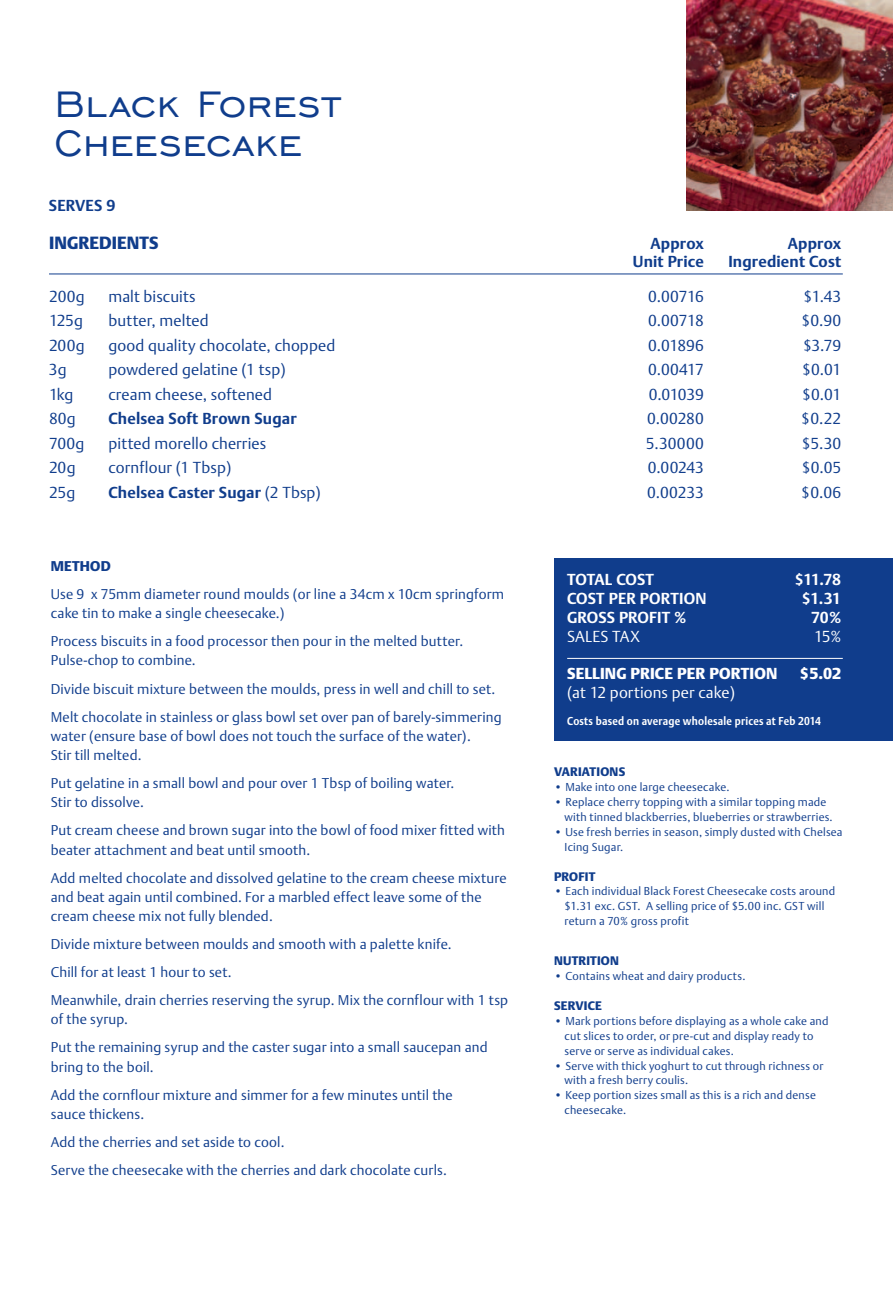
<style>
.page{position:relative;width:893px;height:1290px;background:#fff}
.page>*{position:absolute;margin:0;border:0;box-sizing:border-box;transform-origin:0 0}
.t1{font:47.25px/38.7px "Engravers Gothic BT";letter-spacing:.01em;color:#103d8c}
.t2{font:900 17.5px "DTL Argo T";letter-spacing:.01em;color:#103d8c}
.t3{font:300 15.75px "DTL Argo T";letter-spacing:.005em;color:#103d8c}
.t4{font:700 15.75px "DTL Argo T";letter-spacing:.01em;color:#103d8c}
.t5{font:700 15.75px "DTL Argo T";letter-spacing:.005em;color:#fff}
.t6{font:300 15.75px "DTL Argo T";letter-spacing:.01em;color:#fff}
.t7{font:900 15.75px "DTL Argo T";letter-spacing:.01em;color:#fff}
.t8{font:300 14px/19.2px "DTL Argo T";letter-spacing:.01em;color:#103d8c}
.t9{font:900 14px "DTL Argo T";letter-spacing:.015em;color:#103d8c}
.t10{font:900 12.25px "DTL Argo T";letter-spacing:.02em;color:#103d8c}
.t11{font:300 11.38px/14.9px "DTL Argo T";letter-spacing:.02em;color:#103d8c}
.t12{font:700 11.38px "DTL Argo T";letter-spacing:.02em;color:#fff;scale:.9 1}
.s1{font-weight:300}
</style>
<div class="page">
<img style="left:686px;top:0;width:207px;height:211px">
<div style="left:554px;top:558px;width:339px;height:183px;background:#103d8c"></div>
<hr style="left:49px;top:273px;width:794px;height:1px;background:#103d8c">
<hr style="left:567px;top:658px;width:276px;height:1px;background:#fff">
<h1 class="t1" style="left:54px;top:84px;width:288px">Black Forest<br>Cheesecake</h1>
<p class="t4" style="left:49px;top:196px;width:68px">SERVES 9</p>
<p class="t2" style="left:49px;top:233px;width:111px">INGREDIENTS</p>
<p class="t4" style="left:650px;top:234px;width:55px">Approx</p>
<p class="t4" style="left:788px;top:234px;width:55px">Approx</p>
<p class="t4" style="left:633px;top:252px;width:72px">Unit Price</p>
<p class="t4" style="left:728px;top:252px;width:114px">Ingredient Cost</p>
<p class="t3" style="left:49px;top:287px;width:37px">200g</p>
<p class="t3" style="left:109px;top:287px;width:89px">malt biscuits</p>
<p class="t3" style="left:648px;top:287px;width:57px">0.00716</p>
<p class="t3" style="left:803px;top:287px;width:39px">$1.43</p>
<p class="t3" style="left:49px;top:311px;width:36px">125g</p>
<p class="t3" style="left:109px;top:311px;width:102px">butter, melted</p>
<p class="t3" style="left:648px;top:311px;width:57px">0.00718</p>
<p class="t3" style="left:801px;top:311px;width:41px">$0.90</p>
<p class="t3" style="left:49px;top:336px;width:37px">200g</p>
<p class="t3" style="left:109px;top:336px;width:228px">good quality chocolate, chopped</p>
<p class="t3" style="left:648px;top:336px;width:57px">0.01896</p>
<p class="t3" style="left:803px;top:336px;width:40px">$3.79</p>
<p class="t3" style="left:49px;top:360px;width:19px">3g</p>
<p class="t3" style="left:108px;top:360px;width:179px">powdered gelatine (1 tsp)</p>
<p class="t3" style="left:648px;top:360px;width:57px">0.00417</p>
<p class="t3" style="left:802px;top:360px;width:41px">$0.01</p>
<p class="t3" style="left:49px;top:385px;width:26px">1kg</p>
<p class="t3" style="left:109px;top:385px;width:165px">cream cheese, softened</p>
<p class="t3" style="left:649px;top:385px;width:57px">0.01039</p>
<p class="t3" style="left:802px;top:385px;width:41px">$0.01</p>
<p class="t3" style="left:49px;top:409px;width:28px">80g</p>
<p class="t4" style="left:109px;top:409px;width:190px">Chelsea Soft Brown Sugar</p>
<p class="t3" style="left:647px;top:409px;width:58px">0.00280</p>
<p class="t3" style="left:801px;top:409px;width:41px">$0.22</p>
<p class="t3" style="left:49px;top:434px;width:37px">700g</p>
<p class="t3" style="left:109px;top:434px;width:159px">pitted morello cherries</p>
<p class="t3" style="left:646px;top:434px;width:59px">5.30000</p>
<p class="t3" style="left:802px;top:434px;width:41px">$5.30</p>
<p class="t3" style="left:49px;top:458px;width:28px">20g</p>
<p class="t3" style="left:109px;top:458px;width:124px">cornflour (1 Tbsp)</p>
<p class="t3" style="left:648px;top:458px;width:58px">0.00243</p>
<p class="t3" style="left:802px;top:458px;width:41px">$0.05</p>
<p class="t3" style="left:49px;top:483px;width:28px">25g</p>
<p class="t4" style="left:109px;top:483px;width:214px">Chelsea Caster Sugar <span class="s1">(2 Tbsp)</span></p>
<p class="t3" style="left:647px;top:483px;width:58px">0.00233</p>
<p class="t3" style="left:801px;top:483px;width:41px">$0.06</p>
<p class="t9" style="left:51px;top:558px;width:61px">METHOD</p>
<p class="t8" style="left:51px;top:584px;width:455px">Use 9 x 75mm diameter round moulds (or line a 34cm x 10cm springform cake tin to make a single cheesecake.)</p>
<p class="t8" style="left:51px;top:632px;width:414px">Process biscuits in a food processor then pour in the melted butter.<br>Pulse-chop to combine.</p>
<p class="t8" style="left:51px;top:675px;width:452px;line-height:28px">Divide biscuit mixture between the moulds, press in well and chill to set.<br>Melt chocolate in stainless or glass bowl set over pan of barely-simmering</p>
<p class="t8" style="left:51px;top:726px;width:422px">water (ensure base of bowl does not touch the surface of the water).<br>Stir till melted.</p>
<p class="t8" style="left:51px;top:773px;width:405px">Put gelatine in a small bowl and pour over 1 Tbsp of boiling water.<br>Stir to dissolve.</p>
<p class="t8" style="left:51px;top:821px;width:456px">Put cream cheese and brown sugar into the bowl of food mixer fitted with beater attachment and beat until smooth.</p>
<p class="t8" style="left:51px;top:868px;width:457px">Add melted chocolate and dissolved gelatine to the cream cheese mixture and beat again until combined. For a marbled effect leave some of the cream cheese mix not fully blended.</p>
<p class="t8" style="left:51px;top:930px;width:459px;line-height:28px">Divide mixture between moulds and smooth with a palette knife.<br>Chill for at least 1 hour to set.<br>Meanwhile, drain cherries reserving the syrup. Mix the cornflour with 1 tsp</p>
<p class="t8" style="left:51px;top:1005px;width:438px;line-height:28px">of the syrup.<br>Put the remaining syrup and the caster sugar into a small saucepan and</p>
<p class="t8" style="left:51px;top:1053px;width:404px;line-height:28px">bring to the boil.<br>Add the cornflour mixture and simmer for a few minutes until the</p>
<p class="t8" style="left:51px;top:1100px;width:398px;line-height:28px">sauce thickens.<br>Add the cherries and set aside to cool.<br>Serve the cheesecake with the cherries and dark chocolate curls.</p>
<p class="t5" style="left:567px;top:570px;width:89px">TOTAL COST</p>
<p class="t5" style="left:795px;top:570px;width:48px">$11.78</p>
<p class="t5" style="left:567px;top:589px;width:141px">COST PER PORTION</p>
<p class="t5" style="left:802px;top:589px;width:41px">$1.31</p>
<p class="t5" style="left:567px;top:608px;width:121px">GROSS PROFIT %</p>
<p class="t5" style="left:811px;top:608px;width:31px">70%</p>
<p class="t6" style="left:567px;top:627px;width:74px">SALES TAX</p>
<p class="t6" style="left:814px;top:627px;width:29px">15%</p>
<p class="t7" style="left:567px;top:664px;width:212px">SELLING PRICE PER PORTION</p>
<p class="t7" style="left:800px;top:664px;width:43px">$5.02</p>
<p class="t6" style="left:567px;top:683px;width:169px">(at 12 portions per cake)</p>
<p class="t12" style="left:567px;top:714px;width:284px">Costs based on average wholesale prices at Feb 2014</p>
<p class="t10" style="left:554px;top:765px;width:73px">VARIATIONS</p>
<p class="t11" style="left:554px;top:780px;width:177px">• Make into one large cheesecake.</p>
<p class="t11" style="left:565px;top:795px;width:270px;text-indent:-10px">• Replace cherry topping with a similar topping made with tinned blackberries, blueberries or strawberries.</p>
<p class="t11" style="left:565px;top:824px;width:280px;text-indent:-10px">• Use fresh berries in season, simply dusted with Chelsea<br>Icing Sugar.</p>
<p class="t10" style="left:554px;top:869px;width:43px">PROFIT</p>
<p class="t11" style="left:565px;top:884px;width:272px;text-indent:-10px">• Each individual Black Forest Cheesecake costs around $1.31 exc. GST. A selling price of $5.00 inc. GST will return a 70% gross profit</p>
<p class="t10" style="left:554px;top:954px;width:66px">NUTRITION</p>
<p class="t11" style="left:554px;top:969px;width:193px">• Contains wheat and dairy products.</p>
<p class="t10" style="left:554px;top:998px;width:49px">SERVICE</p>
<p class="t11" style="left:565px;top:1013px;width:266px;text-indent:-10px">• Mark portions before displaying as a whole cake and cut slices to order, or pre-cut and display ready to serve or serve as individual cakes.</p>
<p class="t11" style="left:565px;top:1058px;width:260px;text-indent:-10px">• Serve with thick yoghurt to cut through richness or with a fresh berry coulis.</p>
<p class="t11" style="left:565px;top:1088px;width:253px;text-indent:-10px">• Keep portion sizes small as this is a rich and dense cheesecake.</p>
</div>
